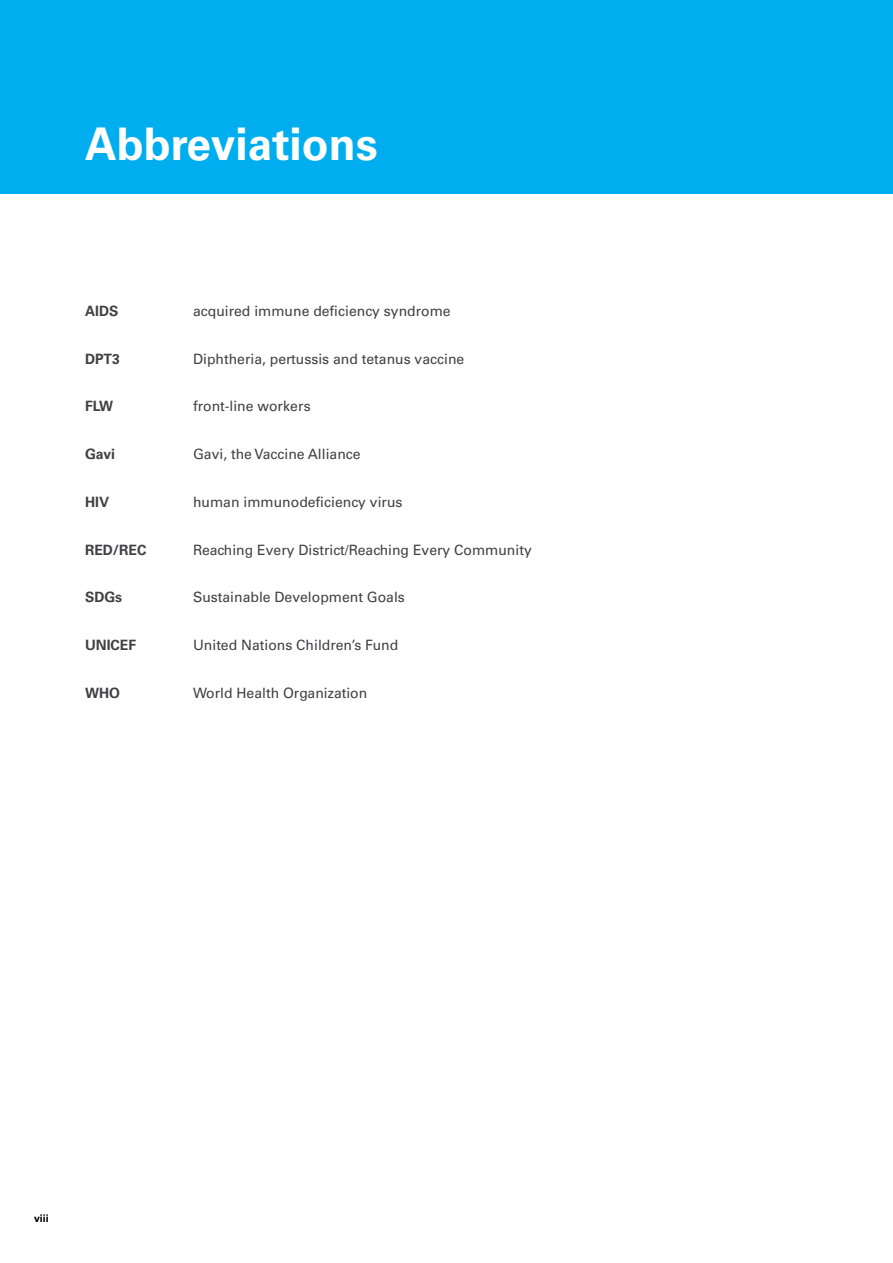
<style>
.page{position:relative;width:893px;height:1263px;background:#fff}
.page>*{position:absolute;margin:0;border:0;box-sizing:border-box;transform-origin:0 0}
.t1{font:700 45px "Univers LT Std";color:#fff}
.t2{font:14.25px "Univers LT Std";color:#414042}
.t3{font:700 14.25px "Univers LT Std";color:#414042}
.t4{font:700 10.5px "Univers LT Std";color:#000}
</style>
<div class="page">
<div style="left:0;top:0;width:893px;height:193px;background:#00aeef"></div>
<h1 class="t1" style="left:85px;top:118px;width:294px">Abbreviations</h1>
<p class="t3" style="left:85px;top:302px;width:35px">AIDS</p>
<p class="t2" style="left:193px;top:302px;width:259px">acquired immune deficiency syndrome</p>
<p class="t3" style="left:85px;top:350px;width:36px">DPT3</p>
<p class="t2" style="left:193px;top:350px;width:273px">Diphtheria, pertussis and tetanus vaccine</p>
<p class="t3" style="left:85px;top:398px;width:30px">FLW</p>
<p class="t2" style="left:193px;top:398px;width:119px">front-line workers</p>
<p class="t3" style="left:85px;top:446px;width:31px">Gavi</p>
<p class="t2" style="left:193px;top:446px;width:169px">Gavi, the Vaccine Alliance</p>
<p class="t3" style="left:85px;top:493px;width:26px">HIV</p>
<p class="t2" style="left:193px;top:493px;width:211px">human immunodeficiency virus</p>
<p class="t3" style="left:85px;top:541px;width:63px">RED/REC</p>
<p class="t2" style="left:193px;top:541px;width:340px">Reaching Every District/Reaching Every Community</p>
<p class="t3" style="left:85px;top:589px;width:39px">SDGs</p>
<p class="t2" style="left:193px;top:589px;width:213px">Sustainable Development Goals</p>
<p class="t3" style="left:85px;top:637px;width:53px">UNICEF</p>
<p class="t2" style="left:193px;top:637px;width:207px">United Nations Children’s Fund</p>
<p class="t3" style="left:85px;top:684px;width:36px">WHO</p>
<p class="t2" style="left:193px;top:684px;width:176px">World Health Organization</p>
<p class="t4" style="left:34px;top:1212px;width:16px">viii</p>
</div>
